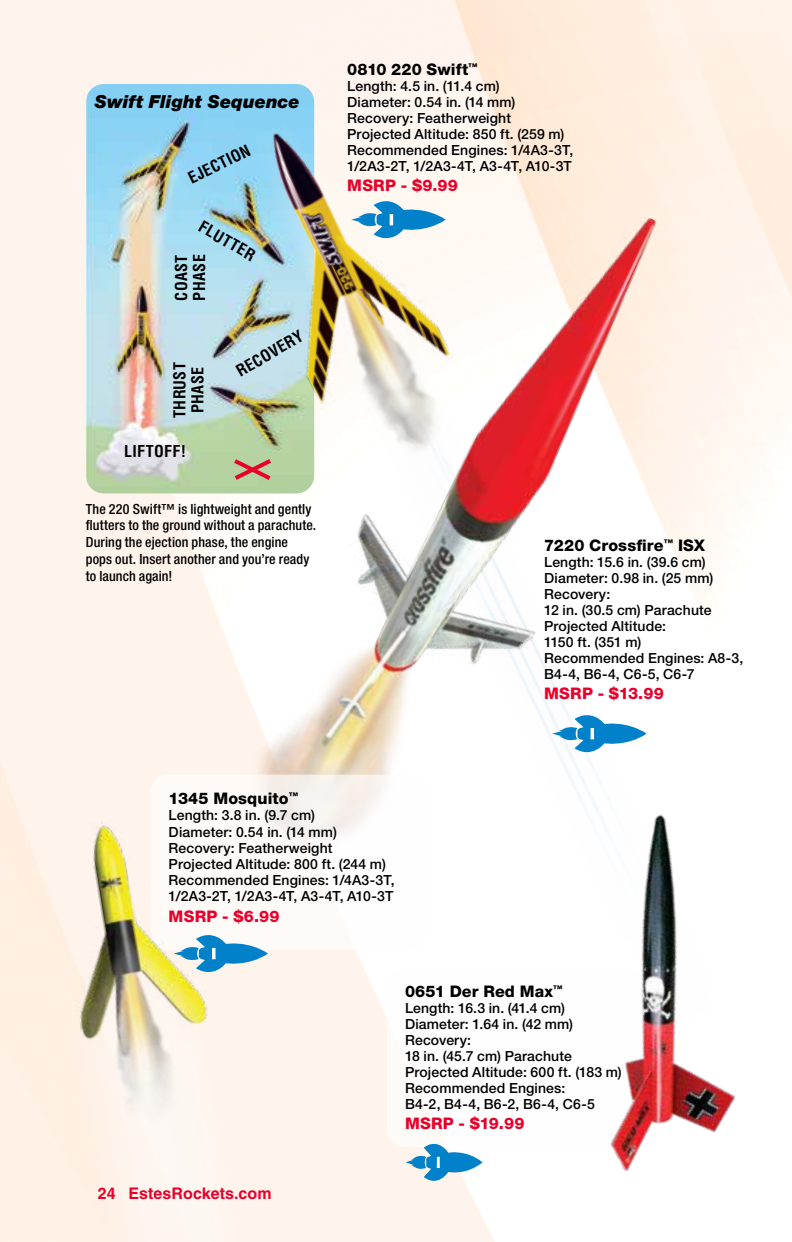
<style>
.page{position:relative;width:792px;height:1242px;background:#fff}
.page>*{position:absolute;margin:0;border:0;box-sizing:border-box;transform-origin:0 0}
.t1{font:italic 900 18px "Helvetica Neue LT Std";letter-spacing:.005em;color:#000}
.t2{font:800 16px "Helvetica Neue LT Std";letter-spacing:.01em;color:#000}
.t3{font:700 condensed 16px/18px "Helvetica LT Std";letter-spacing:.025em;color:#000;text-align:center}
.t4{font:800 16px "Helvetica Neue LT Std";letter-spacing:.015em;color:#e8002a}
.t5{font:700 16px "Helvetica LT Std";letter-spacing:.005em;color:#e8002a}
.t6{font:500 14px/16px "Helvetica Neue LT Std";letter-spacing:.01em;color:#000}
.t7{font:500 condensed 14px/16.8px "Helvetica Neue LT Std";letter-spacing:.01em;color:#000}
</style>
<div class="page">
<img style="left:86px;top:84px;width:228px;height:409px">
<img style="left:197px;top:97px;width:570px;height:952px">
<img style="left:185px;top:146px;width:531px;height:768px">
<div style="left:387px;top:968px;width:258px;height:179px;background:#fefefe;border-radius:18px"></div>
<svg style="left:406px;top:1143px;width:61px;height:45px;background:#90c3de"></svg>
<img style="left:467px;top:807px;width:300px;height:381px">
<div style="left:151px;top:775px;width:275px;height:175px;background:linear-gradient(to bottom,#f9f6f4,#fffefd);border-radius:18px"></div>
<svg style="left:252px;top:928px;width:16px;height:51px"></svg>
<img style="left:42px;top:809px;width:210px;height:433px">
<p class="t1" style="left:95px;top:91px;width:207px">Swift Flight Sequence</p>
<p class="t3" style="left:185px;top:170px;width:68px;rotate:-26deg">EJECTION</p>
<p class="t3" style="left:205px;top:217px;width:64px;rotate:30deg">FLUTTER</p>
<p class="t3" style="left:172px;top:301px;width:48px;text-align:left;rotate:-90deg">COAST<br>PHASE</p>
<p class="t3" style="left:170px;top:418px;width:57px;rotate:-90deg">THRUST<br>PHASE</p>
<p class="t3" style="left:124px;top:443px;width:64px">LIFTOFF!</p>
<p class="t3" style="left:233px;top:364px;width:76px;rotate:-30deg">RECOVERY</p>
<p class="t7" style="left:86px;top:500px;width:232px">The 220 Swift™ is lightweight and gently flutters to the ground without a parachute.<br>During the ejection phase, the engine pops out. Insert another and you’re ready to launch again!</p>
<p class="t2" style="left:347px;top:60px;width:132px">0810 220 Swift<sup>™</sup></p>
<p class="t6" style="left:347px;top:78px;width:228px">Length: 4.5 in. (11.4 cm)<br>Diameter: 0.54 in. (14 mm)<br>Recovery: Featherweight<br>Projected Altitude: 850 ft. (259 m)<br>Recommended Engines: 1/4A3-3T,<br>1/2A3-2T, 1/2A3-4T, A3-4T, A10-3T</p>
<p class="t4" style="left:347px;top:176px;width:112px">MSRP - $9.99</p>
<p class="t2" style="left:544px;top:536px;width:162px">7220 Crossfire<sup>™</sup> ISX</p>
<p class="t6" style="left:544px;top:554px;width:201px">Length: 15.6 in. (39.6 cm)<br>Diameter: 0.98 in. (25 mm)<br>Recovery:<br>12 in. (30.5 cm) Parachute<br>Projected Altitude:<br>1150 ft. (351 m)<br>Recommended Engines: A8-3,<br>B4-4, B6-4, C6-5, C6-7</p>
<p class="t4" style="left:544px;top:684px;width:121px">MSRP - $13.99</p>
<p class="t2" style="left:169px;top:789px;width:131px">1345 Mosquito<sup>™</sup></p>
<p class="t6" style="left:169px;top:807px;width:228px">Length: 3.8 in. (9.7 cm)<br>Diameter: 0.54 in. (14 mm)<br>Recovery: Featherweight<br>Projected Altitude: 800 ft. (244 m)<br>Recommended Engines: 1/4A3-3T,<br>1/2A3-2T, 1/2A3-4T, A3-4T, A10-3T</p>
<p class="t4" style="left:169px;top:906px;width:112px">MSRP - $6.99</p>
<p class="t5" style="left:98px;top:1184px;width:175px">24 EstesRockets.com</p>
<p class="t2" style="left:405px;top:982px;width:159px">0651 Der Red Max<sup>™</sup></p>
<p class="t6" style="left:405px;top:1000px;width:218px">Length: 16.3 in. (41.4 cm)<br>Diameter: 1.64 in. (42 mm)<br>Recovery:<br>18 in. (45.7 cm) Parachute<br>Projected Altitude: 600 ft. (183 m)<br>Recommended Engines:<br>B4-2, B4-4, B6-2, B6-4, C6-5</p>
<p class="t4" style="left:405px;top:1114px;width:121px">MSRP - $19.99</p>
</div>
